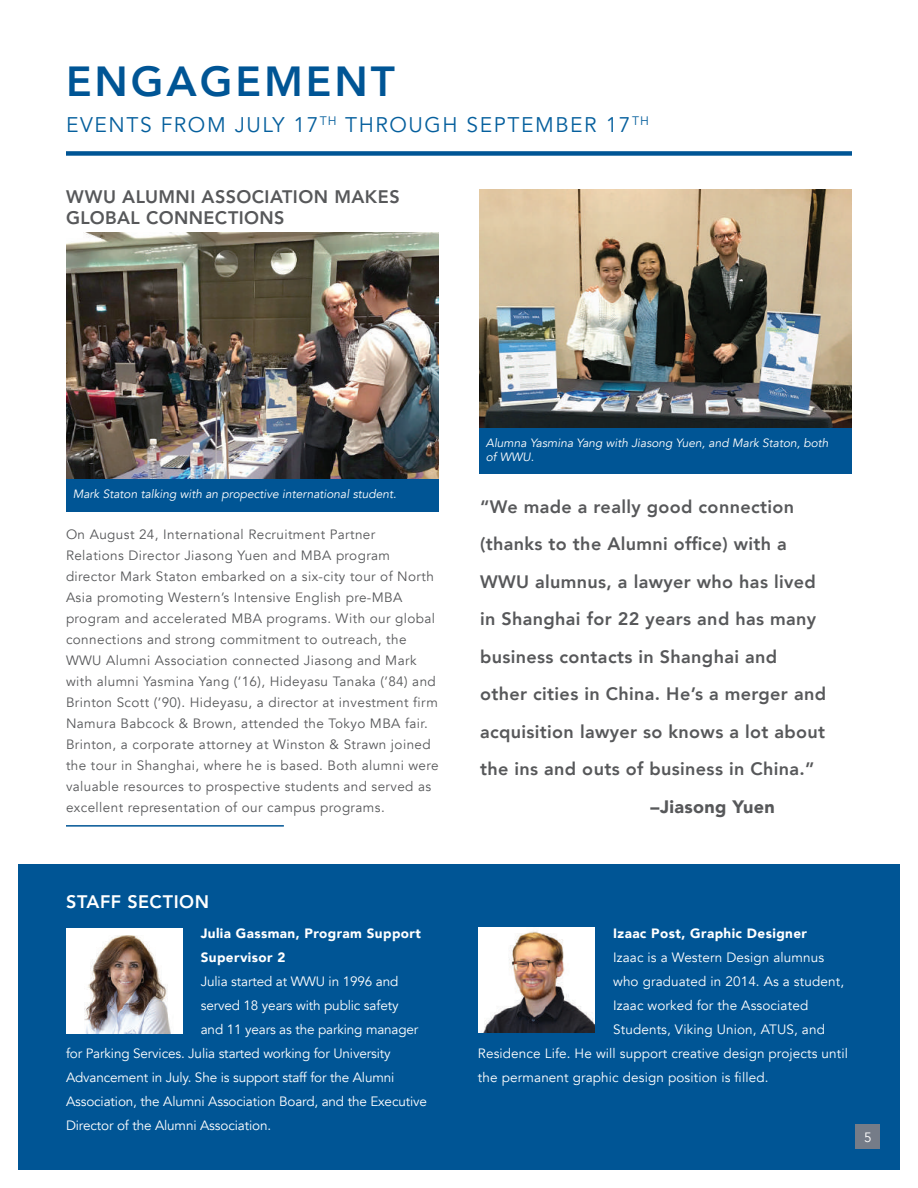
<style>
.page{position:relative;width:918px;height:1188px;background:#fff}
.page>*{position:absolute;margin:0;border:0;box-sizing:border-box;transform-origin:0 0}
.t1{font:800 42px "Avenir";letter-spacing:.07em;color:#005595}
.t2{font:21px "Avenir LT Std";letter-spacing:.075em;color:#055f9d}
.t3{font:800 18px/37.5px "Avenir";letter-spacing:.02em;color:#57585a}
.t4{font:800 18px/21px "Avenir LT Std";letter-spacing:.025em;color:#57585a}
.t5{font:800 18px "Avenir LT Std";letter-spacing:.03em;color:#fff}
.t6{font:900 18px "Avenir";letter-spacing:.02em;color:#57585a}
.t7{font:13.5px/21px "Avenir";letter-spacing:.03em;color:#57585a}
.t8{font:13.5px "Avenir";letter-spacing:-.01em;color:#fff}
.t9{font:13.5px "Avenir";letter-spacing:.01em;color:#fff}
.t10{font:900 13.5px/24px "Avenir";letter-spacing:.03em;color:#fff}
.t11{font:italic 12px/13.5px "Avenir";color:#fff}
</style>
<div class="page">
<div style="left:66px;top:151px;width:786px;height:5px;background:#005595"></div>
<hr style="left:66px;top:825px;width:218px;height:2px;background:#005595">
<img style="left:479px;top:189px;width:373px;height:240px">
<div style="left:479px;top:429px;width:373px;height:45px;background:#005595"></div>
<div style="left:14px;top:864px;width:890px;height:307px;background:#005595"></div>
<div style="left:66px;top:928px;width:117px;height:105px;background:#fff"></div>
<img style="left:84px;top:936px;width:87px;height:97px">
<img style="left:479px;top:927px;width:116px;height:105px">
<img style="left:66px;top:232px;width:373px;height:247px">
<div style="left:66px;top:479px;width:373px;height:33px;background:#005595"></div>
<div style="left:856px;top:1124px;width:24px;height:25px;background:#757c88"></div>
<div style="left:0;top:1170px;width:918px;height:18px;background:#fff"></div>
<div style="left:0;top:0;width:18px;height:1188px;background:#fff"></div>
<div style="left:900px;top:0;width:18px;height:1188px;background:#fff"></div>
<h1 class="t1" style="left:66px;top:49px;width:330px">ENGAGEMENT</h1>
<h2 class="t2" style="left:66px;top:113px;width:584px">EVENTS FROM JULY 17<sup>TH</sup> THROUGH SEPTEMBER 17<sup>TH</sup></h2>
<h3 class="t4" style="left:66px;top:186px;width:335px">WWU ALUMNI ASSOCIATION MAKES<br>GLOBAL CONNECTIONS</h3>
<p class="t11" style="left:73px;top:487px;width:325px">Mark Staton talking with an propective international student.</p>
<p class="t7" style="left:66px;top:524px;width:374px">On August 24, International Recruitment Partner<br>Relations Director Jiasong Yuen and MBA program director Mark Staton embarked on a six-city tour of North Asia promoting Western’s Intensive English pre-MBA program and accelerated MBA programs. With our global connections and strong commitment to outreach, the WWU Alumni Association connected Jiasong and Mark with alumni Yasmina Yang (‘16), Hideyasu Tanaka (’84) and Brinton Scott (’90). Hideyasu, a director at investment firm Namura Babcock &amp; Brown, attended the Tokyo MBA fair.<br>Brinton, a corporate attorney at Winston &amp; Strawn joined the tour in Shanghai, where he is based. Both alumni were valuable resources to prospective students and served as excellent representation of our campus programs.</p>
<h3 class="t5" style="left:66px;top:891px;width:145px">STAFF SECTION</h3>
<p class="t10" style="left:201px;top:921px;width:222px">Julia Gassman, Program Support<br>Supervisor 2</p>
<p class="t8" style="left:201px;top:974px;width:199px">Julia started at WWU in 1996 and</p>
<p class="t8" style="left:201px;top:998px;width:199px">served 18 years with public safety</p>
<p class="t8" style="left:201px;top:1022px;width:219px">and 11 years as the parking manager</p>
<p class="t8" style="left:66px;top:1046px;width:326px">for Parking Services. Julia started working for University</p>
<p class="t8" style="left:66px;top:1070px;width:330px">Advancement in July. She is support staff for the Alumni</p>
<p class="t8" style="left:66px;top:1094px;width:363px">Association, the Alumni Association Board, and the Executive</p>
<p class="t8" style="left:66px;top:1118px;width:207px">Director of the Alumni Association.</p>
<p class="t11" style="left:486px;top:437px;width:344px">Alumna Yasmina Yang with Jiasong Yuen, and Mark Staton, both of WWU.</p>
<p class="t3" style="left:480px;top:488px;width:348px">“We made a really good connection (thanks to the Alumni office) with a WWU alumnus, a lawyer who has lived in Shanghai for 22 years and has many business contacts in Shanghai and other cities in China. He’s a merger and acquisition lawyer so knows a lot about the ins and outs of business in China.”</p>
<h3 class="t6" style="left:651px;top:791px;width:126px">–Jiasong Yuen</h3>
<p class="t10" style="left:613px;top:920px;width:195px">Izaac Post, Graphic Designer</p>
<p class="t9" style="left:613px;top:949px;width:213px">Izaac is a Western Design alumnus</p>
<p class="t9" style="left:613px;top:973px;width:233px">who graduated in 2014. As a student,</p>
<p class="t9" style="left:613px;top:997px;width:197px">Izaac worked for the Associated</p>
<p class="t9" style="left:613px;top:1021px;width:213px">Students, Viking Union, ATUS, and</p>
<p class="t9" style="left:478px;top:1045px;width:372px">Residence Life. He will support creative design projects until</p>
<p class="t9" style="left:478px;top:1069px;width:292px">the permanent graphic design position is filled.</p>
<p class="t8" style="left:864px;top:1129px;width:9px">5</p>
</div>
